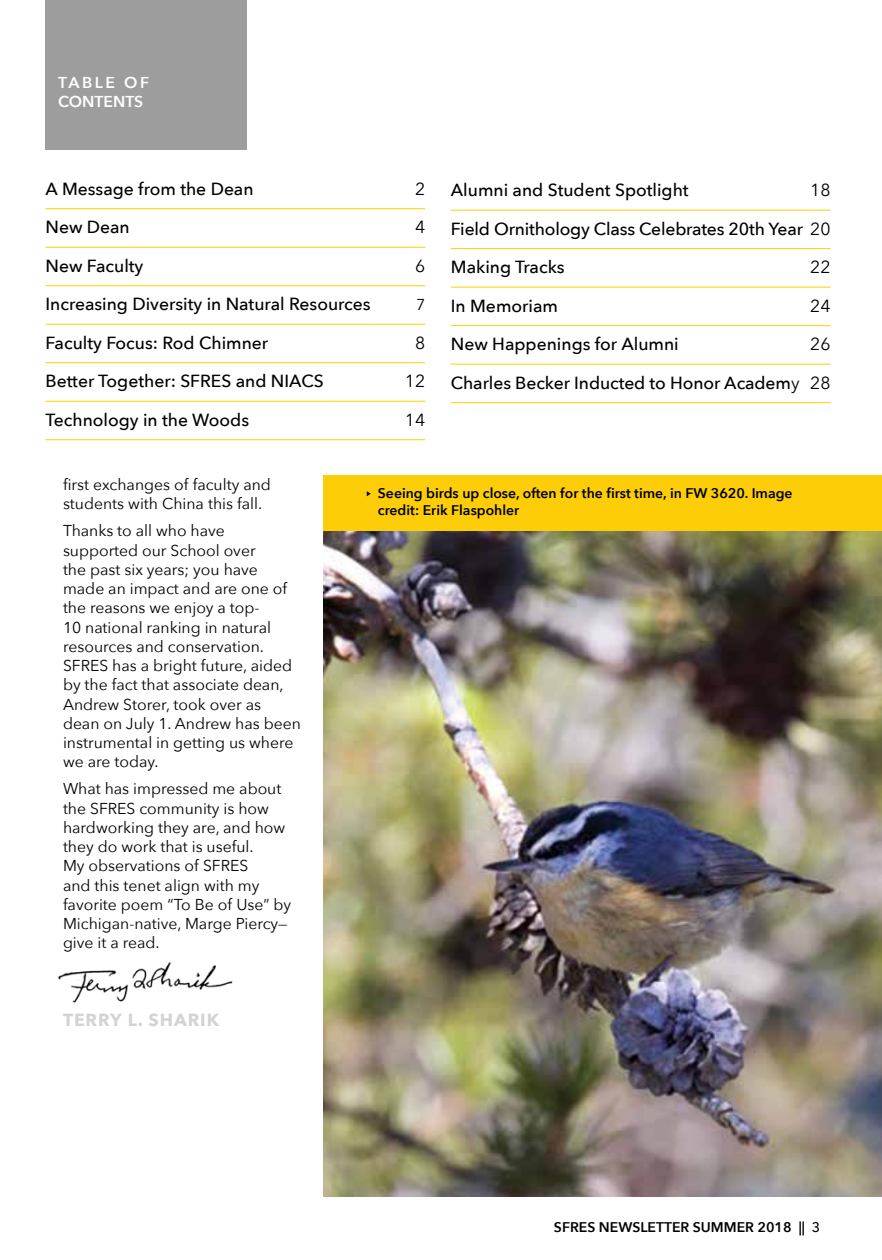
<style>
.page{position:relative;width:882px;height:1260px;background:#fff}
.page>*{position:absolute;margin:0;border:0;box-sizing:border-box;transform-origin:0 0}
.t1{font:500 17.5px "Avenir Next";color:#000}
.t2{font:17.5px "Avenir Next";color:#000}
.t3{font:700 17.5px "Avenir Next";letter-spacing:.05em;color:#d1d3d4}
.t4{font:15.75px/19.2px "Avenir Next";color:#000}
.t5{font:600 15.75px/19.2px "Avenir Next";color:#fff}
.t6{font:600 14px/16.8px "Avenir Next";color:#000}
.s1{font-weight:400}
.s2{font-weight:500}
</style>
<div class="page">
<img style="left:58px;top:962px;width:175px;height:41px">
<div style="left:46px;top:0;width:201px;height:150px;background:#9d9d9d"></div>
<img style="left:324px;top:531px;width:558px;height:666px">
<div style="left:324px;top:476px;width:558px;height:55px;background:#fdce07"></div>
<hr style="left:46px;top:208px;width:208px;height:1px;background:#ffcd00">
<hr style="left:254px;top:208px;width:161px;height:1px;background:#ffcd00">
<hr style="left:46px;top:247px;width:84px;height:1px;background:#ffcd00">
<hr style="left:130px;top:247px;width:285px;height:1px;background:#ffcd00">
<hr style="left:46px;top:285px;width:97px;height:1px;background:#ffcd00">
<hr style="left:143px;top:285px;width:272px;height:1px;background:#ffcd00">
<hr style="left:46px;top:324px;width:325px;height:1px;background:#ffcd00">
<hr style="left:371px;top:324px;width:45px;height:1px;background:#ffcd00">
<hr style="left:46px;top:362px;width:222px;height:1px;background:#ffcd00">
<hr style="left:268px;top:362px;width:147px;height:1px;background:#ffcd00">
<hr style="left:46px;top:401px;width:286px;height:1px;background:#ffcd00">
<hr style="left:332px;top:401px;width:73px;height:1px;background:#ffcd00">
<svg style="left:405px;top:401px;width:20px;height:1px"></svg>
<hr style="left:46px;top:439px;width:203px;height:1px;background:#ffcd00">
<hr style="left:249px;top:439px;width:156px;height:1px;background:#ffcd00">
<svg style="left:405px;top:439px;width:20px;height:1px"></svg>
<svg style="left:367px;top:491px;width:4px;height:5px"></svg>
<hr style="left:451px;top:210px;width:242px;height:1px;background:#ffcd00">
<hr style="left:693px;top:210px;width:117px;height:1px;background:#ffcd00">
<svg style="left:810px;top:210px;width:21px;height:1px"></svg>
<hr style="left:451px;top:248px;width:352px;height:1px;background:#ffcd00">
<svg style="left:803px;top:248px;width:28px;height:1px"></svg>
<hr style="left:451px;top:287px;width:114px;height:1px;background:#ffcd00">
<hr style="left:565px;top:287px;width:245px;height:1px;background:#ffcd00">
<svg style="left:810px;top:287px;width:21px;height:1px"></svg>
<hr style="left:451px;top:325px;width:107px;height:1px;background:#ffcd00">
<hr style="left:558px;top:325px;width:252px;height:1px;background:#ffcd00">
<svg style="left:810px;top:325px;width:21px;height:1px"></svg>
<hr style="left:451px;top:364px;width:228px;height:1px;background:#ffcd00">
<hr style="left:679px;top:364px;width:131px;height:1px;background:#ffcd00">
<svg style="left:810px;top:364px;width:21px;height:1px"></svg>
<hr style="left:451px;top:402px;width:353px;height:1px;background:#ffcd00">
<svg style="left:804px;top:402px;width:27px;height:1px"></svg>
<p class="t5" style="left:58px;top:72px;width:92px">TABLE OF<br>CONTENTS</p>
<p class="t1" style="left:46px;top:174px;width:210px">A Message from the Dean</p>
<p class="t2" style="left:415px;top:174px;width:12px">2</p>
<p class="t1" style="left:46px;top:212px;width:86px">New Dean</p>
<p class="t2" style="left:415px;top:212px;width:12px">4</p>
<p class="t1" style="left:46px;top:251px;width:99px">New Faculty</p>
<p class="t2" style="left:415px;top:251px;width:12px">6</p>
<p class="t1" style="left:46px;top:289px;width:327px">Increasing Diversity in Natural Resources</p>
<p class="t4" style="left:416px;top:294px;width:11px">7</p>
<p class="t1" style="left:46px;top:328px;width:224px">Faculty Focus: Rod Chimner</p>
<p class="t2" style="left:415px;top:328px;width:12px">8</p>
<p class="t1" style="left:46px;top:366px;width:280px">Better Together: SFRES and NIACS</p>
<p class="t2" style="left:405px;top:366px;width:22px">12</p>
<p class="t1" style="left:46px;top:405px;width:205px">Technology in the Woods</p>
<p class="t2" style="left:405px;top:405px;width:22px">14</p>
<p class="t1" style="left:451px;top:175px;width:239px">Alumni and Student Spotlight</p>
<p class="t2" style="left:810px;top:175px;width:22px">18</p>
<p class="t1" style="left:451px;top:214px;width:381px">Field Ornithology Class Celebrates 20th Year <span class="s1">20</span></p>
<p class="t1" style="left:451px;top:252px;width:115px">Making Tracks</p>
<p class="t2" style="left:810px;top:252px;width:22px">22</p>
<p class="t1" style="left:451px;top:291px;width:109px">In Memoriam</p>
<p class="t2" style="left:810px;top:291px;width:22px">24</p>
<p class="t1" style="left:451px;top:329px;width:229px">New Happenings for Alumni</p>
<p class="t2" style="left:810px;top:329px;width:22px">26</p>
<p class="t1" style="left:451px;top:368px;width:381px">Charles Becker Inducted to Honor Academ<span class="s1">y 28</span></p>
<p class="t4" style="left:63px;top:474px;width:209px">first exchanges of faculty and students with China this fall.</p>
<p class="t4" style="left:63px;top:521px;width:239px">Thanks to all who have supported our School over<br>the past six years; you have made an impact and are one of the reasons we enjoy a top-<br>10 national ranking in natural resources and conservation.<br>SFRES has a bright future, aided by the fact that associate dean,<br>Andrew Storer, took over as dean on July 1. Andrew has been instrumental in getting us where we are today.</p>
<p class="t4" style="left:63px;top:779px;width:230px">What has impressed me about the SFRES community is how hardworking they are, and how they do work that is useful.<br>My observations of SFRES<br>and this tenet align with my favorite poem “To Be of Use” by<br>Michigan-native, Marge Piercy— give it a read.</p>
<p class="t3" style="left:63px;top:1004px;width:158px">TERRY L. SHARIK</p>
<p class="t6" style="left:378px;top:484px;width:416px">Seeing birds up close, often for the first time, in FW 3620. Image credit: Erik Flaspohler</p>
<p class="t6" style="left:554px;top:1218px;width:268px">SFRES NEWSLETTER SUMMER 2018 || <span class="s2">3</span></p>
</div>
